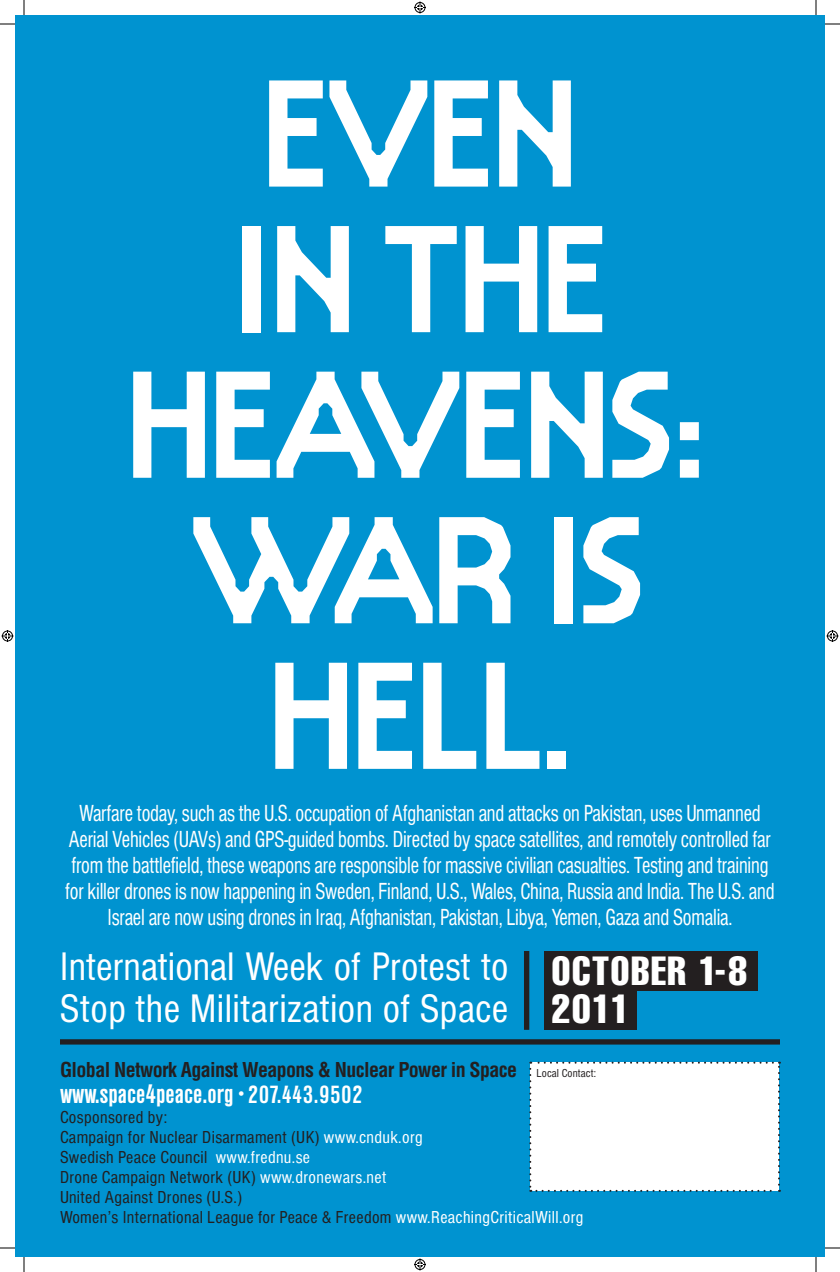
<style>
.page{position:relative;width:840px;height:1272px;background:#fff}
.page>*{position:absolute;margin:0;border:0;box-sizing:border-box;transform-origin:0 0}
.t1{font:700 159.1px/145.6px "Citizen";letter-spacing:-.075em;color:#fff;text-align:center;scale:.95 1}
.t2{font:condensed 41.4px/41.4px "Helvetica";letter-spacing:.005em;color:#fff}
.t3{font:extra-condensed 40px/38px "Helvetica";letter-spacing:.04em;color:#fff}
.t4{font:28px "Helvetica Bld Cnd";color:#fff}
.t5{font:condensed 24.2px/26px "Helvetica";letter-spacing:-.01em;color:#fff;text-align:center;scale:.86 1}
.t6{font:700 condensed 20px "Helvetica";letter-spacing:-.03em;color:#231f20}
.t7{font:condensed 18px/20px "Helvetica";letter-spacing:.02em;color:#231f20}
.t8{font:condensed 12px "Helvetica";letter-spacing:.01em;color:#231f20}
.s1{font-size:166.7px}
.s2{font-size:26px}
.s3{color:#fff}
</style>
<div class="page">
<div style="left:15px;top:15px;width:810px;height:1242px;background:#0093d0"></div>
<div style="left:545px;top:951px;width:213px;height:39px;background:#231f20"></div>
<div style="left:545px;top:990px;width:92px;height:40px;background:#231f20"></div>
<div style="left:524px;top:951px;width:5px;height:79px;background:#231f20"></div>
<div style="left:60px;top:1039px;width:720px;height:6px;background:#231f20"></div>
<div style="left:529px;top:1062px;width:251px;height:130px;background:#fff"></div>
<svg style="left:0;top:23px;width:15px;height:2px"></svg>
<svg style="left:825px;top:23px;width:15px;height:2px"></svg>
<svg style="left:0;top:1247px;width:15px;height:2px"></svg>
<svg style="left:825px;top:1247px;width:15px;height:2px"></svg>
<svg style="left:23px;top:0;width:2px;height:15px"></svg>
<svg style="left:23px;top:1257px;width:2px;height:15px"></svg>
<svg style="left:815px;top:0;width:2px;height:15px"></svg>
<svg style="left:815px;top:1257px;width:2px;height:15px"></svg>
<svg style="left:414px;top:2px;width:12px;height:12px"></svg>
<svg style="left:414px;top:1258px;width:12px;height:12px"></svg>
<svg style="left:2px;top:630px;width:12px;height:12px"></svg>
<svg style="left:826px;top:630px;width:12px;height:12px"></svg>
<h1 class="t1" style="left:122px;top:60px;width:629px">EVEN<br>IN THE<br>HEAVENS<span class="s1">:<br></span>WAR IS<br>HELL<span class="s1">.</span></h1>
<p class="t5" style="left:65px;top:802px;width:827px">Warfare today, such as the U.S. occupation of Afghanistan and attacks on Pakistan, uses Unmanned Aerial Vehicles (UAVs) and GPS-guided bombs. Directed by space satellites, and remotely controlled far from the battlefield, these weapons are responsible for massive civilian casualties. Testing and training for killer drones is now happening in Sweden, Finland, U.S., Wales, China, Russia and India. The U.S. and Israel are now using drones in Iraq, Afghanistan, Pakistan, Libya, Yemen, Gaza and Somalia.</p>
<h2 class="t2" style="left:60px;top:949px;width:450px">International Week of Protest to<br>Stop the Militarization of Space</h2>
<p class="t6" style="left:60px;top:1058px;width:459px">Global Network Against Weapons &amp; Nuclear Power in Space</p>
<p class="t4" style="left:60px;top:1075px;width:304px">www.space4peace.org • <span class="s2">207.443.9502</span></p>
<p class="t7" style="left:60px;top:1109px;width:525px">Cosponsored by:<br>Campaign for Nuclear Disarmament (UK) <span class="s3">www.cnduk.org<br></span>Swedish Peace Council <span class="s3">www.frednu.se<br></span>Drone Campaign Network (UK) <span class="s3">www.dronewars.net<br></span>United Against Drones (U.S.)<br>Women’s International League for Peace &amp; Freedom <span class="s3">www.ReachingCriticalWill.org</span></p>
<h3 class="t3" style="left:552px;top:951px;width:197px">OCTOBER 1-8<br>2011</h3>
<p class="t8" style="left:537px;top:1065px;width:61px">Local Contact:</p>
</div>
